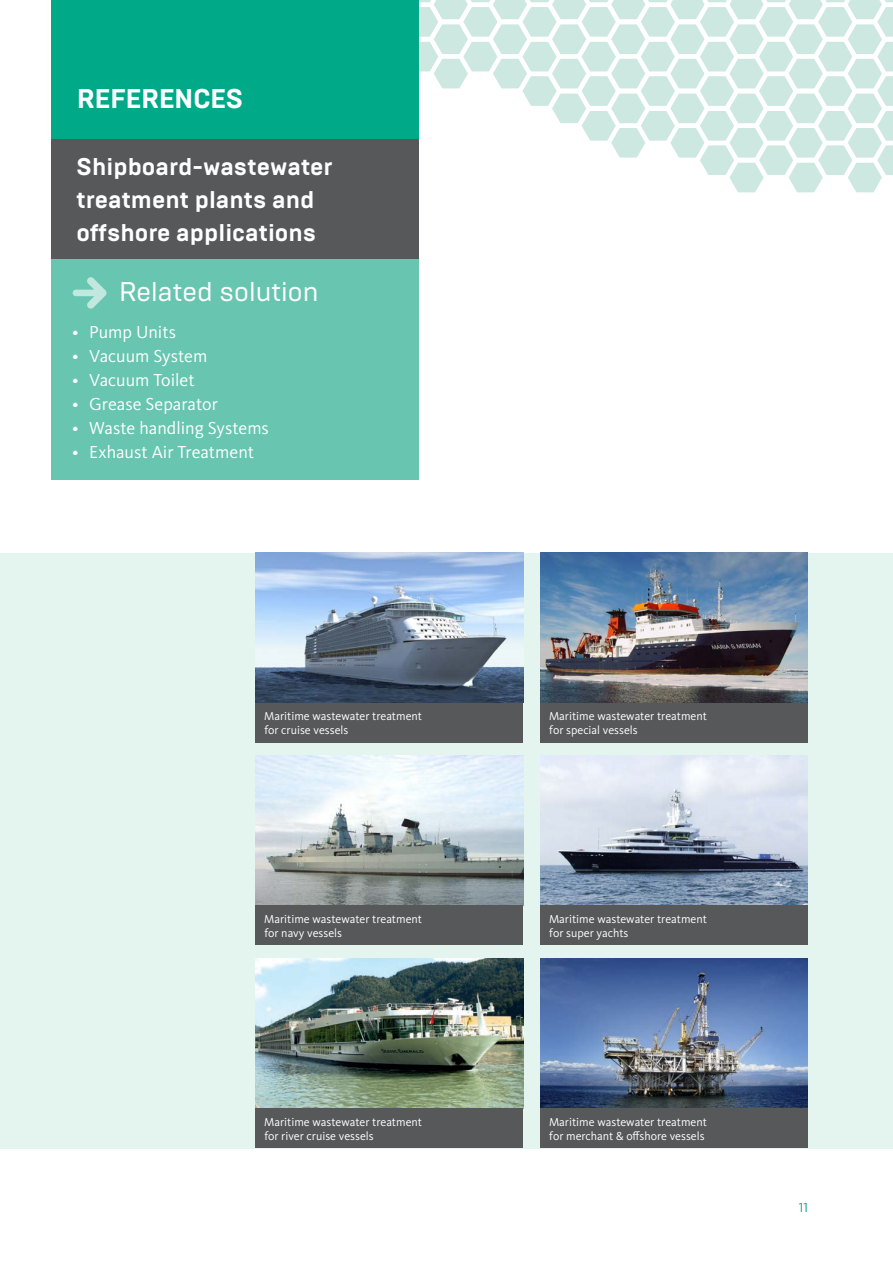
<style>
.page{position:relative;width:893px;height:1263px;background:#fff}
.page>*{position:absolute;margin:0;border:0;box-sizing:border-box;transform-origin:0 0}
.t1{font:27px "Brutal Type";color:#fff}
.t2{font:700 27px "Brutal Type";letter-spacing:-.02em;color:#fff}
.t3{font:700 24px/33px "Brutal Type";color:#fff}
.t4{font:18px "Kievit Pro";color:#fff}
.t5{font:13.5px "Kievit Pro";color:#0a8}
.t6{font:12px/13.5px "Kievit Pro";color:#fff}
</style>
<div class="page">
<div style="left:0;top:553px;width:893px;height:595px;background:#e4f4ef"></div>
<img style="left:540px;top:756px;width:268px;height:150px">
<img style="left:540px;top:959px;width:268px;height:149px">
<img style="left:540px;top:553px;width:268px;height:150px">
<div style="left:540px;top:1108px;width:268px;height:40px;background:#57585a"></div>
<div style="left:540px;top:703px;width:268px;height:39px;background:#57585a"></div>
<div style="left:540px;top:906px;width:268px;height:39px;background:#57585a"></div>
<img style="left:255px;top:756px;width:268px;height:150px">
<img style="left:255px;top:959px;width:268px;height:149px">
<img style="left:255px;top:553px;width:268px;height:150px">
<div style="left:255px;top:703px;width:268px;height:39px;background:#57585a"></div>
<div style="left:255px;top:906px;width:268px;height:39px;background:#57585a"></div>
<div style="left:255px;top:1108px;width:268px;height:40px;background:#57585a"></div>
<div style="left:51px;top:258px;width:368px;height:221px;background:#67c5b0"></div>
<svg style="left:73px;top:277px;width:34px;height:32px"></svg>
<svg style="left:419px;top:0;width:474px;height:192px"></svg>
<div style="left:51px;top:0;width:368px;height:139px;background:#0a8"></div>
<div style="left:51px;top:139px;width:368px;height:119px;background:#57585a"></div>
<h1 class="t2" style="left:77px;top:82px;width:168px">REFERENCES</h1>
<h2 class="t3" style="left:77px;top:150px;width:258px">Shipboard-wastewater treatment plants and offshore applications</h2>
<h1 class="t1" style="left:119px;top:276px;width:201px">Related solution</h1>
<h3 class="t4" style="left:72px;top:321px;width:105px">• Pump Units</h3>
<h3 class="t4" style="left:72px;top:345px;width:136px">• Vacuum System</h3>
<h3 class="t4" style="left:72px;top:369px;width:124px">• Vacuum Toilet</h3>
<h3 class="t4" style="left:72px;top:393px;width:147px">• Grease Separator</h3>
<h3 class="t4" style="left:72px;top:417px;width:198px">• Waste handling Systems</h3>
<h3 class="t4" style="left:72px;top:441px;width:183px">• Exhaust Air Treatment</h3>
<p class="t6" style="left:264px;top:709px;width:159px">Maritime wastewater treatment for cruise vessels</p>
<p class="t6" style="left:264px;top:912px;width:159px">Maritime wastewater treatment for navy vessels</p>
<p class="t6" style="left:264px;top:1115px;width:159px">Maritime wastewater treatment for river cruise vessels</p>
<p class="t6" style="left:549px;top:709px;width:159px">Maritime wastewater treatment for special vessels</p>
<p class="t6" style="left:549px;top:912px;width:159px">Maritime wastewater treatment for super yachts</p>
<p class="t6" style="left:549px;top:1115px;width:159px">Maritime wastewater treatment for merchant &amp; offshore vessels</p>
<p class="t5" style="left:799px;top:1199px;width:11px">11</p>
</div>
